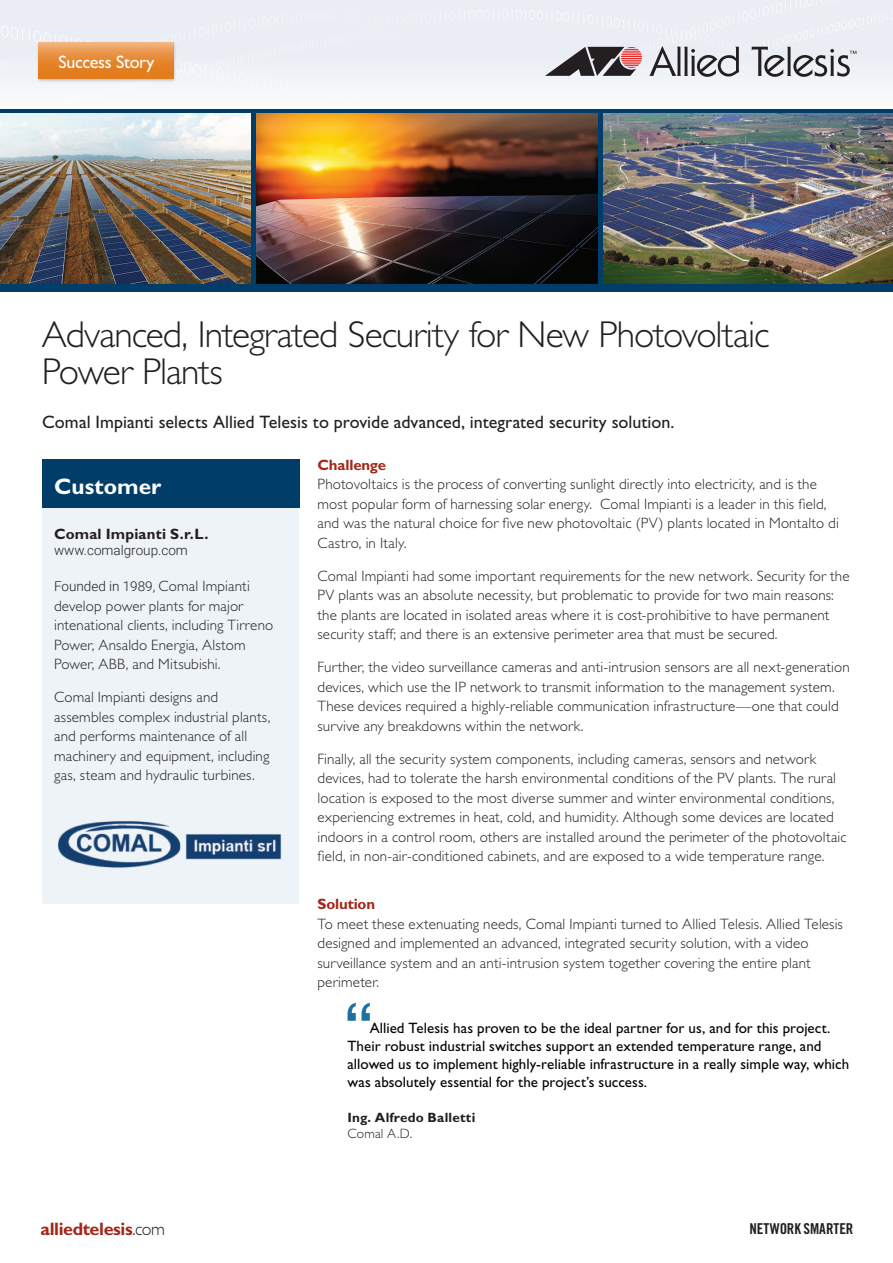
<style>
.page{position:relative;width:893px;height:1263px;background:#fff}
.page>*{position:absolute;margin:0;border:0;box-sizing:border-box;transform-origin:0 0}
.t1{font:300 37.5px/37.5px "Gill Sans Std";letter-spacing:-.025em;color:#231f20}
.t2{font:700 22.5px "Gill Sans Std";color:#fff}
.t3{font:18px "Gill Sans Std";color:#231f20}
.t4{font:700 18px "Gill Sans Std";letter-spacing:-.02em;color:#a1281b}
.t5{font:18px "Gill Sans Std";letter-spacing:-.02em;color:#fff}
.t6{font:300 15px/19.5px "Gill Sans Std";letter-spacing:.01em;color:#231f20}
.t7{font:15px/18px "Gill Sans Std";letter-spacing:.005em;color:#040503}
.t8{font:700 15px "Gill Sans Std";letter-spacing:.01em;color:#231f20}
.t9{font:700 15px "Gill Sans Std";letter-spacing:-.01em;color:#a1281b}
.t10{font:15px "Trade Gothic Bold Cond Twenty";letter-spacing:-.005em;color:#231f20}
.t11{font:300 13.5px "Roboto";color:#231f20}
.t12{font:700 13.5px "Gill Sans Std";letter-spacing:.015em;color:#231f20}
.t13{font:300 13.5px "Gill Sans Std";letter-spacing:.015em;color:#231f20}
.s1{font-family:"Gill Sans Std";font-size:15px}
.s2{font-weight:300;color:#231f20}
</style>
<div class="page">
<div style="left:0;top:0;width:893px;height:119px;background:#eaeef4"></div>
<svg style="left:1px;top:25px;width:87px;height:17px"></svg>
<div style="left:179px;top:89px;width:540px;height:20px;background:#f8f9fb"></div>
<svg style="left:469px;top:10px;width:74px;height:10px"></svg>
<svg style="left:725px;top:0;width:168px;height:33px"></svg>
<svg style="left:545px;top:47px;width:97px;height:29px"></svg>
<svg style="left:649px;top:46px;width:90px;height:31px"></svg>
<svg style="left:752px;top:47px;width:104px;height:30px"></svg>
<img style="left:0;top:113px;width:595px;height:172px">
<img style="left:595px;top:113px;width:298px;height:172px">
<div style="left:43px;top:462px;width:256px;height:442px;background:#edf3f6"></div>
<div style="left:0;top:285px;width:893px;height:7px;background:#003e69"></div>
<div style="left:43px;top:459px;width:257px;height:49px;background:#003e69"></div>
<hr style="left:0;top:109px;width:893px;height:4px;background:#003e69">
<div style="left:251px;top:110px;width:5px;height:177px;background:#003e69"></div>
<div style="left:597px;top:113px;width:5px;height:177px;background:#003e69"></div>
<svg style="left:348px;top:1003px;width:22px;height:18px"></svg>
<div style="left:36px;top:42px;width:141px;height:41px;background:#231f20;opacity:.25"></div>
<svg style="left:39px;top:43px;width:134px;height:36px;background:#e78c39"></svg>
<img style="left:58px;top:821px;width:223px;height:47px">
<p class="t5" style="left:58px;top:51px;width:97px">Success Story</p>
<h1 class="t1" style="left:42px;top:316px;width:729px">Advanced, Integrated Security for New Photovoltaic<br>Power Plants</h1>
<p class="t3" style="left:42px;top:411px;width:634px">Comal Impianti selects Allied Telesis to provide advanced, integrated security solution.</p>
<h2 class="t2" style="left:54px;top:473px;width:108px">Customer</h2>
<p class="t8" style="left:54px;top:525px;width:156px">Comal Impianti S.r.L.</p>
<p class="t11" style="left:54px;top:541px;width:135px">www.comalgroup.com</p>
<p class="t11" style="left:54px;top:577px;width:197px">Founded in 1989, <span class="s1">Comal Impianti</span></p>
<p class="t6" style="left:54px;top:596px;width:221px">develop power plants for major intenational clients, including Tirreno Power, Ansaldo Energia, Alstom Power, ABB, and Mitsubishi.</p>
<p class="t6" style="left:54px;top:687px;width:218px">Comal Impianti designs and assembles complex industrial plants, and performs maintenance of all machinery and equipment, including gas, steam and hydraulic turbines.</p>
<p class="t4" style="left:40px;top:1218px;width:126px">alliedtelesis<span class="s2">.com</span></p>
<p class="t9" style="left:318px;top:456px;width:70px">Challenge</p>
<p class="t6" style="left:318px;top:474px;width:523px">Photovoltaics is the process of converting sunlight directly into electricity, and is the most popular form of harnessing solar energy. Comal Impianti is a leader in this field, and was the natural choice for five new photovoltaic (PV) plants located in Montalto di Castro, in Italy.</p>
<p class="t6" style="left:318px;top:566px;width:533px">Comal Impianti had some important requirements for the new network. Security for the PV plants was an absolute necessity, but problematic to provide for two main reasons: the plants are located in isolated areas where it is cost-prohibitive to have permanent security staff; and there is an extensive perimeter area that must be secured.</p>
<p class="t6" style="left:318px;top:657px;width:534px">Further, the video surveillance cameras and anti-intrusion sensors are all next-generation devices, which use the IP network to transmit information to the management system.<br>These devices required a highly-reliable communication infrastructure—one that could survive any breakdowns within the network.</p>
<p class="t6" style="left:318px;top:749px;width:531px">Finally, all the security system components, including cameras, sensors and network devices, had to tolerate the harsh environmental conditions of the PV plants. The rural location is exposed to the most diverse summer and winter environmental conditions, experiencing extremes in heat, cold, and humidity. Although some devices are located indoors in a control room, others are installed around the perimeter of the photovoltaic field, in non-air-conditioned cabinets, and are exposed to a wide temperature range.</p>
<p class="t9" style="left:318px;top:895px;width:59px">Solution</p>
<p class="t6" style="left:318px;top:914px;width:527px">To meet these extenuating needs, Comal Impianti turned to Allied Telesis. Allied Telesis designed and implemented an advanced, integrated security solution, with a video surveillance system and an anti-intrusion system together covering the entire plant perimeter.</p>
<p class="t7" style="left:347px;top:1019px;width:503px;text-indent:22px">Allied Telesis has proven to be the ideal partner for us, and for this project.<br>Their robust industrial switches support an extended temperature range, and allowed us to implement highly-reliable infrastructure in a really simple way, which was absolutely essential for the project’s success.</p>
<p class="t12" style="left:348px;top:1109px;width:129px">Ing. Alfredo Balletti</p>
<p class="t13" style="left:348px;top:1126px;width:66px">Comal A.D.</p>
<p class="t10" style="left:750px;top:1220px;width:105px">NETWORK SMARTER</p>
</div>
